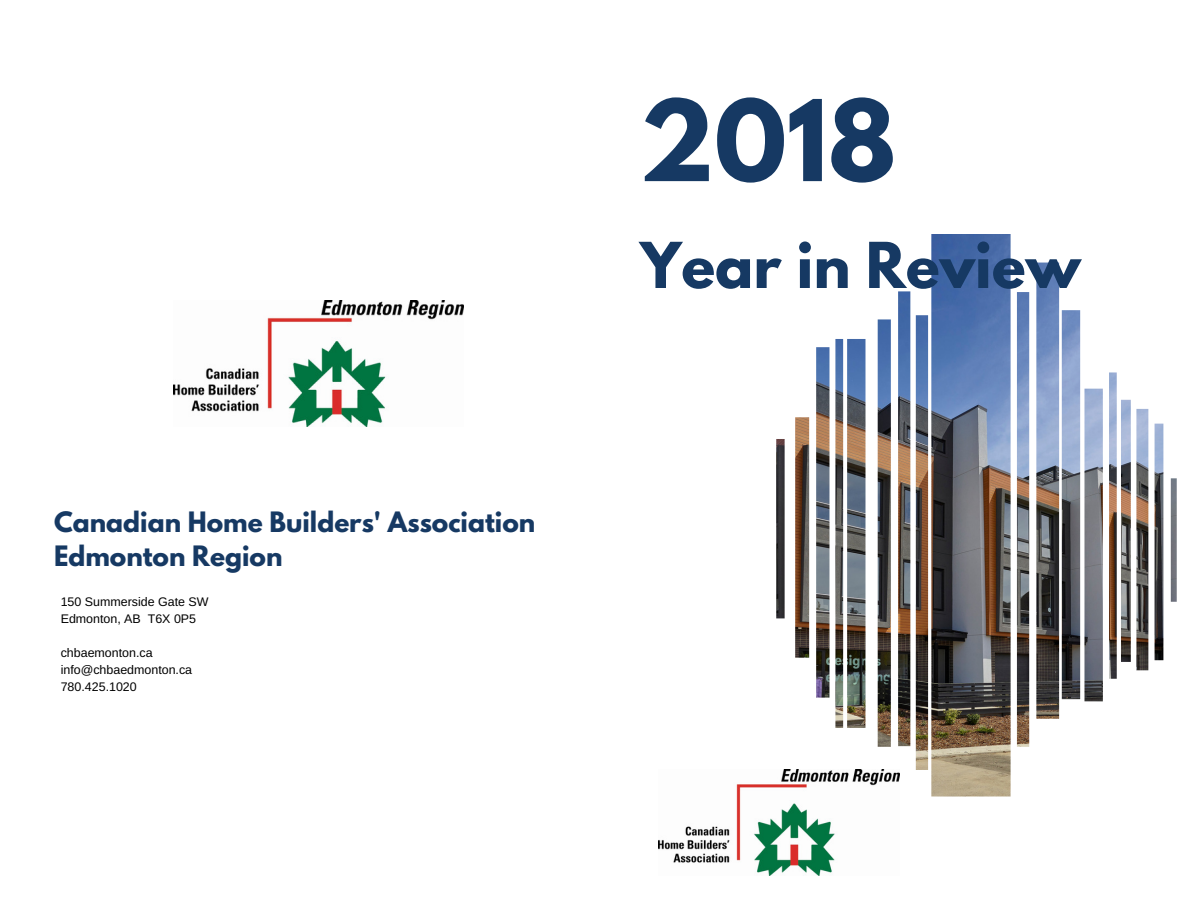
<style>
.page{position:relative;width:1188px;height:918px;background:#fff}
.page>*{position:absolute;margin:0;border:0;box-sizing:border-box;transform-origin:0 0}
.t1{font:700 99.6px "League Spartan";color:#163963}
.t2{font:700 55.95px "League Spartan";color:#163963}
.t3{font:700 24.9px/33.8px "League Spartan";color:#163963}
.t4{font:12.45px/16.8px "Arimo";color:#000}
</style>
<div class="page">
<img style="left:776px;top:234px;width:401px;height:562px">
<img style="left:658px;top:770px;width:242px;height:105px">
<img style="left:173px;top:300px;width:291px;height:126px">
<h3 class="t3" style="left:54px;top:508px;width:483px">Canadian Home Builders' Association<br>Edmonton Region</h3>
<p class="t4" style="left:61px;top:594px;width:149px">150 Summerside Gate SW<br>Edmonton, AB T6X 0P5</p>
<p class="t4" style="left:61px;top:644px;width:133px">chbaemonton.ca info@chbaedmonton.ca<br>780.425.1020</p>
<h1 class="t1" style="left:639px;top:91px;width:258px">2018</h1>
<h2 class="t2" style="left:640px;top:238px;width:442px">Year in Review</h2>
</div>
